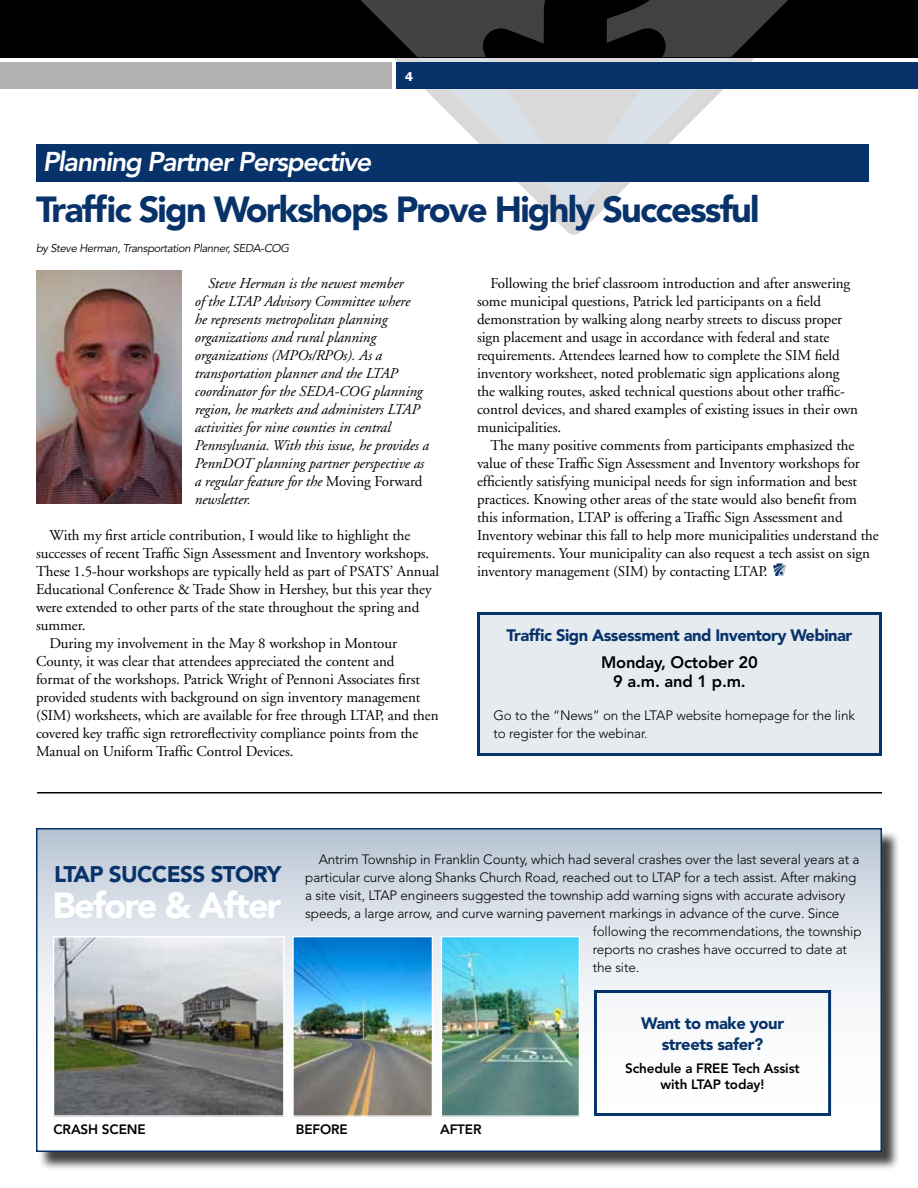
<style>
.page{position:relative;width:918px;height:1188px;background:#fff}
.page>*{position:absolute;margin:0;border:0;box-sizing:border-box;transform-origin:0 0}
.t1{font:900 36px "Avenir";letter-spacing:-.05em;color:#08336a}
.t2{font:900 36px "Avenir";letter-spacing:-.05em;color:#fff}
.t3{font:italic 800 27px "Avenir";letter-spacing:-.05em;color:#fff}
.t4{font:900 22.5px "Avenir";letter-spacing:-.03em;color:#08336a}
.t5{font:900 16.5px/21px "Avenir";letter-spacing:-.03em;color:#08336a;text-align:center}
.t6{font:800 16.5px/19.8px "Avenir";letter-spacing:-.01em;color:#000;text-align:center}
.t7{font:15px/18px "Adobe Garamond";letter-spacing:-.005em;color:#000}
.t8{font:italic 15px/18px "Adobe Garamond";letter-spacing:-.005em;color:#000}
.t9{font:300 13.5px/18px "Avenir";letter-spacing:-.01em;color:#000}
.t10{font:800 13.5px/16.2px "Avenir";letter-spacing:-.01em;color:#000;text-align:center}
.t11{font:13.5px "Franklin Gothic EF";color:#fff}
.t12{font:italic 11.25px "Avenir";letter-spacing:-.03em;color:#000}
.s1{font-style:normal}
</style>
<div class="page">
<svg style="left:274px;top:159px;width:595px;height:76px"></svg>
<svg style="left:410px;top:181px;width:328px;height:27px"></svg>
<div style="left:0;top:62px;width:392px;height:27px;background:#b1b1b2"></div>
<div style="left:0;top:0;width:918px;height:58px;background:#000"></div>
<div style="left:396px;top:62px;width:522px;height:27px;background:#08336a"></div>
<svg style="left:360px;top:0;width:509px;height:159px"></svg>
<div style="left:36px;top:144px;width:832px;height:37px;background:#08336a"></div>
<img style="left:36px;top:270px;width:145px;height:234px">
<div style="left:478px;top:614px;width:402px;height:140px;background:#e6ebf0"></div>
<div style="left:477px;top:612px;width:405px;height:144px;border:3px solid #08336a"></div>
<div style="left:38px;top:830px;width:863px;height:340px;background:#000;opacity:.75"></div>
<svg style="left:39px;top:831px;width:840px;height:318px"></svg>
<div style="left:36px;top:828px;width:846px;height:324px;border:2px solid #08336a"></div>
<div style="left:594px;top:990px;width:237px;height:126px;border:3px solid #08336a"></div>
<img style="left:55px;top:938px;width:228px;height:177px">
<div style="left:53px;top:936px;width:232px;height:181px;border:1px solid #fff"></div>
<img style="left:443px;top:938px;width:135px;height:177px">
<div style="left:441px;top:936px;width:139px;height:181px;border:1px solid #fff"></div>
<img style="left:294px;top:938px;width:137px;height:177px">
<div style="left:292px;top:936px;width:141px;height:181px;border:1px solid #fff"></div>
<svg style="left:773px;top:564px;width:13px;height:12px"></svg>
<hr style="left:37px;top:792px;width:845px;height:2px;background:#000">
<p class="t11" style="left:405px;top:68px;width:10px">4</p>
<h2 class="t3" style="left:43px;top:146px;width:330px">Planning Partner Perspective</h2>
<h1 class="t1" style="left:36px;top:188px;width:725px">Traffic Sign Workshops Prove Highly Successful</h1>
<p class="t12" style="left:36px;top:242px;width:255px">by Steve Herman, Transportation Planner, SEDA-COG</p>
<p class="t8" style="left:195px;top:275px;width:236px;text-indent:14px">Steve Herman is the newest member<br>of the LTAP Advisory Committee where<br>he represents metropolitan planning organizations and rural planning organizations (MPOs/RPOs). As a transportation planner and the LTAP coordinator for the SEDA-COG planning region, he markets and administers LTAP activities for nine counties in central Pennsylvania. With this issue, he provides a PennDOT planning partner perspective as a regular feature for the <span class="s1">Moving Forward </span>newsletter.</p>
<p class="t7" style="left:50px;top:527px;width:363px">With my first article contribution, I would like to highlight the</p>
<p class="t7" style="left:36px;top:545px;width:395px">successes of recent Traffic Sign Assessment and Inventory workshops.</p>
<p class="t7" style="left:36px;top:563px;width:405px">These 1.5-hour workshops are typically held as part of PSATS’ Annual</p>
<p class="t7" style="left:36px;top:581px;width:397px">Educational Conference &amp; Trade Show in Hershey, but this year they</p>
<p class="t7" style="left:36px;top:599px;width:385px">were extended to other parts of the state throughout the spring and</p>
<p class="t7" style="left:36px;top:617px;width:51px">summer.</p>
<p class="t7" style="left:50px;top:635px;width:349px">During my involvement in the May 8 workshop in Montour</p>
<p class="t7" style="left:36px;top:653px;width:360px">County, it was clear that attendees appreciated the content and</p>
<p class="t7" style="left:36px;top:671px;width:386px">format of the workshops. Patrick Wright of Pennoni Associates first</p>
<p class="t7" style="left:36px;top:689px;width:386px">provided students with background on sign inventory management</p>
<p class="t7" style="left:36px;top:707px;width:404px">(SIM) worksheets, which are available for free through LTAP, and then</p>
<p class="t7" style="left:36px;top:725px;width:384px">covered key traffic sign retroreflectivity compliance points from the</p>
<p class="t7" style="left:36px;top:743px;width:259px">Manual on Uniform Traffic Control Devices.</p>
<p class="t7" style="left:477px;top:275px;width:383px;text-indent:14px">Following the brief classroom introduction and after answering some municipal questions, Patrick led participants on a field demonstration by walking along nearby streets to discuss proper sign placement and usage in accordance with federal and state requirements. Attendees learned how to complete the SIM field inventory worksheet, noted problematic sign applications along the walking routes, asked technical questions about other traffic&shy;control devices, and shared examples of existing issues in their own municipalities.</p>
<p class="t7" style="left:477px;top:437px;width:403px;text-indent:14px">The many positive comments from participants emphasized the value of these Traffic Sign Assessment and Inventory workshops for efficiently satisfying municipal needs for sign information and best practices. Knowing other areas of the state would also benefit from this information, LTAP is offering a Traffic Sign Assessment and Inventory webinar this fall to help more municipalities understand the requirements. Your municipality can also request a tech assist on sign inventory management (SIM) by contacting LTAP.</p>
<p class="t5" style="left:507px;top:625px;width:347px">Traffic Sign Assessment and Inventory Webinar</p>
<p class="t6" style="left:601px;top:652px;width:158px">Monday, October 20<br>9 a.m. and 1 p.m.</p>
<p class="t9" style="left:494px;top:706px;width:363px">Go to the “News” on the LTAP website homepage for the link to register for the webinar.</p>
<h3 class="t4" style="left:54px;top:861px;width:229px">LTAP SUCCESS STORY</h3>
<h1 class="t2" style="left:52px;top:884px;width:231px">Before &amp; After</h1>
<p class="t9" style="left:319px;top:850px;width:542px">Antrim Township in Franklin County, which had several crashes over the last several years at a</p>
<p class="t9" style="left:305px;top:868px;width:553px">particular curve along Shanks Church Road, reached out to LTAP for a tech assist. After making</p>
<p class="t9" style="left:305px;top:886px;width:541px">a site visit, LTAP engineers suggested the township add warning signs with accurate advisory</p>
<p class="t9" style="left:305px;top:904px;width:536px">speeds, a large arrow, and curve warning pavement markings in advance of the curve. Since</p>
<p class="t9" style="left:593px;top:922px;width:270px">following the recommendations, the township</p>
<p class="t9" style="left:593px;top:940px;width:256px">reports no crashes have occurred to date at</p>
<p class="t9" style="left:593px;top:958px;width:48px">the site.</p>
<p class="t5" style="left:641px;top:1013px;width:145px">Want to make your streets safer?</p>
<p class="t10" style="left:625px;top:1060px;width:176px">Schedule a FREE Tech Assist with LTAP today!</p>
<p class="t10" style="left:54px;top:1121px;width:94px">CRASH SCENE</p>
<p class="t10" style="left:296px;top:1121px;width:54px">BEFORE</p>
<p class="t10" style="left:440px;top:1121px;width:43px">AFTER</p>
</div>
